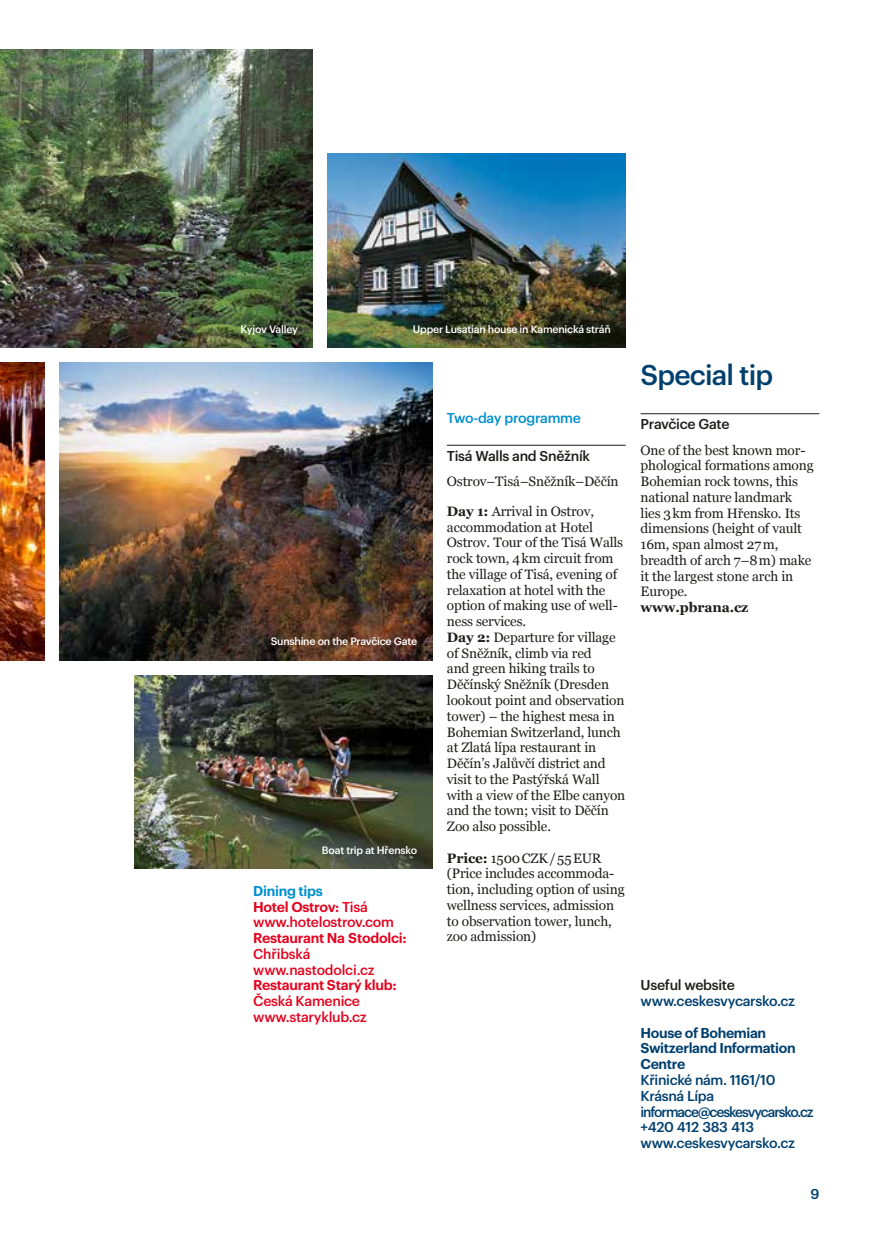
<style>
.page{position:relative;width:874px;height:1241px;background:#fff}
.page>*{position:absolute;margin:0;border:0;box-sizing:border-box;transform-origin:0 0}
.t1{font:500 28px "Graphik";letter-spacing:-.03em;color:#003f6e}
.t2{font:500 14px/15.8px "Graphik";letter-spacing:-.025em;color:#003f6e}
.t3{font:500 14px/15.8px "Graphik";letter-spacing:-.02em;color:#e30520}
.t4{font:500 14px "Graphik";letter-spacing:-.02em;color:#1d1d1b}
.t5{font:600 14px/15.8px "Graphik";letter-spacing:-.025em;color:#003f6e}
.t6{font:600 14px "Graphik";letter-spacing:-.02em;color:#e30520}
.t7{font:500 14px "Graphik";letter-spacing:-.02em;color:#008fcf}
.t8{font:13.65px/15.8px "Georgia";letter-spacing:-.01em;color:#1d1d1b}
.t9{font:700 13.65px "Georgia";letter-spacing:-.01em;color:#1d1d1b}
.t10{font:500 10.5px "Graphik";letter-spacing:-.02em;color:#fff}
.s1{font-weight:600;color:#008fcf}
.s2{font-weight:600}
.s3{font-weight:700}
</style>
<div class="page">
<img style="left:327px;top:154px;width:298px;height:193px">
<img style="left:0;top:50px;width:313px;height:297px">
<img style="left:0;top:362px;width:45px;height:298px">
<img style="left:134px;top:675px;width:298px;height:193px">
<img style="left:60px;top:362px;width:372px;height:298px">
<hr style="left:446px;top:445px;width:179px;height:1px;background:#1d1d1b">
<hr style="left:640px;top:413px;width:179px;height:1px;background:#1d1d1b">
<p class="t10" style="left:240px;top:321px;width:59px">Kyjov Valley</p>
<p class="t10" style="left:412px;top:321px;width:199px">Upper Lusatian house in Kamenická stráň</p>
<p class="t7" style="left:446px;top:407px;width:135px">Two-day programme</p>
<p class="t4" style="left:446px;top:445px;width:145px">Tisá Walls and Sněžník</p>
<p class="t8" style="left:446px;top:473px;width:173px">Ostrov–Tisá–Sněžník–Děčín</p>
<p class="t10" style="left:270px;top:633px;width:148px">Sunshine on the Pravčice Gate</p>
<p class="t10" style="left:322px;top:841px;width:97px">Boat trip at Hřensko</p>
<p class="t3" style="left:253px;top:881px;width:142px"><span class="s1">Dining tips<br></span><span class="s2">Hotel Ostrov:</span> Tisá www.hotelostrov.com</p>
<p class="t6" style="left:253px;top:927px;width:155px">Restaurant Na Stodolci:</p>
<p class="t3" style="left:253px;top:944px;width:123px">Chřibská www.nastodolci.cz</p>
<p class="t6" style="left:253px;top:974px;width:145px">Restaurant Starý klub:</p>
<p class="t3" style="left:253px;top:991px;width:115px">Česká Kamenice www.staryklub.cz</p>
<p class="t8" style="left:446px;top:503px;width:180px"><span class="s3">Day 1:</span> Arrival in Ostrov, accommodation at Hotel<br>Ostrov. Tour of the Tisá Walls rock town, 4km circuit from the village of Tisá, evening of relaxation at hotel with the option of making use of well&shy;ness services.<br><span class="s3">Day 2:</span> Departure for village of Sněžník, climb via red<br>and green hiking trails to<br>Děčínský Sněžník (Dresden lookout point and observation tower) – the highest mesa in<br>Bohemian Switzerland, lunch at Zlatá lípa restaurant in<br>Děčín’s Jalůvčí district and visit to the Pastýřská Wall with a view of the Elbe canyon and the town; visit to Děčín<br>Zoo also possible.</p>
<p class="t8" style="left:446px;top:850px;width:179px"><span class="s3">Price:</span> 1500CZK/55EUR (Price includes accommoda&shy;tion, including option of using wellness services, admission to observation tower, lunch, zoo admission)</p>
<h1 class="t1" style="left:640px;top:354px;width:134px">Special tip</h1>
<p class="t4" style="left:640px;top:413px;width:90px">Pravčice Gate</p>
<p class="t8" style="left:640px;top:442px;width:174px">One of the best known mor&shy;phological formations among<br>Bohemian rock towns, this national nature landmark lies 3km from Hřensko. Its dimensions (height of vault<br>16m, span almost 27m, breadth of arch 7–8m) make it the largest stone arch in<br>Europe.</p>
<p class="t9" style="left:640px;top:598px;width:109px">www.pbrana.cz</p>
<p class="t4" style="left:640px;top:974px;width:96px">Useful website</p>
<p class="t2" style="left:640px;top:991px;width:156px">www.ceskesvycarsko.cz</p>
<p class="t5" style="left:640px;top:1023px;width:156px">House of Bohemian<br>Switzerland Information<br>Centre</p>
<p class="t2" style="left:640px;top:1070px;width:174px">Křinické nám. 1161/10<br>Krásná Lípa informace@ceskesvycarsko.cz +420 412 383 413 www.ceskesvycarsko.cz</p>
<p class="t2" style="left:810px;top:1184px;width:10px">9</p>
</div>
